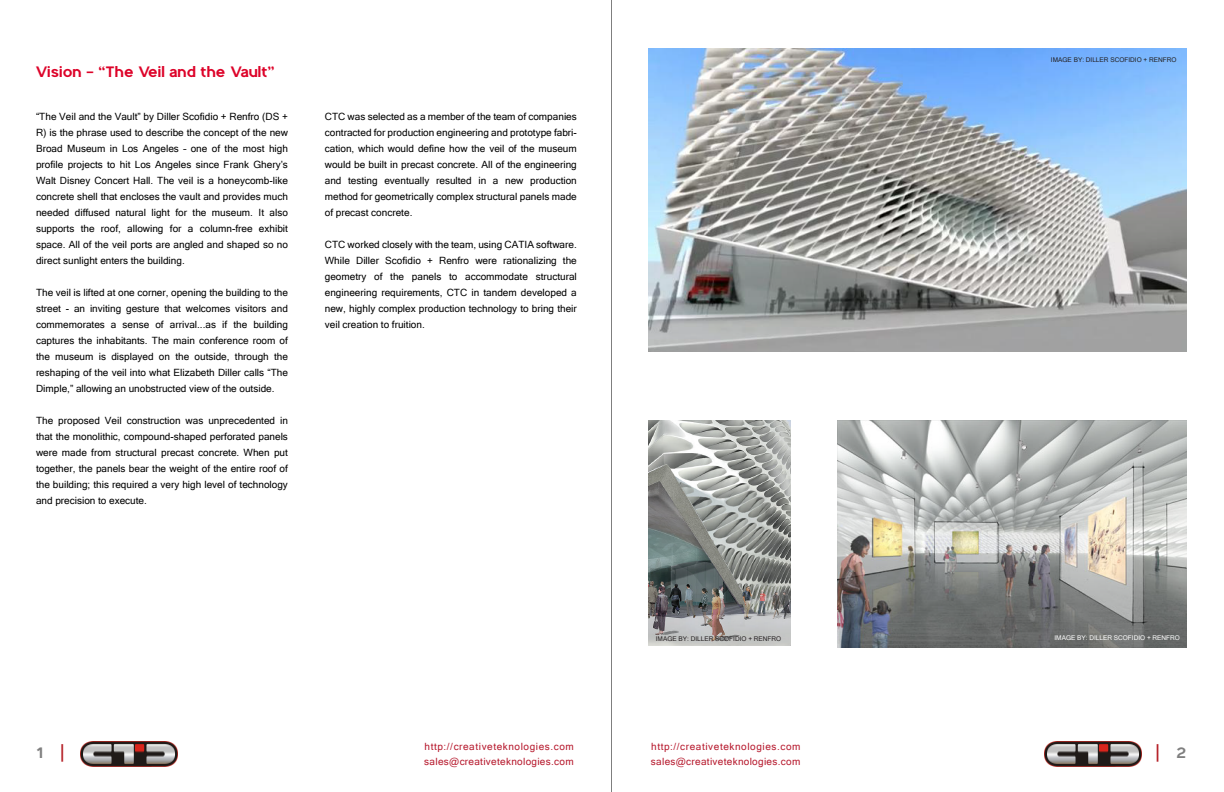
<style>
.page{position:relative;width:1224px;height:792px;background:#fff}
.page>*{position:absolute;margin:0;border:0;box-sizing:border-box;transform-origin:0 0}
.t1{font:18px "splekta";color:#dd0329}
.t2{font:18px "splekta";color:#7f7f7f}
.t3{font:18px "splekta";color:#b52027}
.t4{font:10px/16px "Microsoft Sans Serif";color:#000;text-align:justify}
.t5{font:10px/15px "Microsoft Sans Serif";letter-spacing:.03em;color:#b71b2f}
.t6{font:6.5px "Microsoft Sans Serif";color:#231f20}
.t7{font:6.5px "Microsoft Sans Serif";color:#fff}
.s1{color:#b52027}
.s2{color:#7f7f7f}
</style>
<div class="page">
<hr style="left:611px;top:0;width:1px;height:792px;background:#7f7f7f">
<img style="left:80px;top:742px;width:98px;height:25px">
<img style="left:1044px;top:741px;width:97px;height:25px">
<img style="left:837px;top:420px;width:350px;height:227px">
<img style="left:648px;top:48px;width:538px;height:303px">
<img style="left:648px;top:420px;width:143px;height:226px">
<h1 class="t1" style="left:36px;top:63px;width:241px">Vision - “The Veil and the Vault”</h1>
<p class="t4" style="left:36px;top:108px;width:254px">“The Veil and the Vault” by Diller Scofidio + Renfro (DS + R) is the phrase used to describe the concept of the new Broad Museum in Los Angeles – one of the most high profile projects to hit Los Angeles since Frank Ghery’s Walt Disney Concert Hall. The veil is a honeycomb-like concrete shell that encloses the vault and provides much needed diffused natural light for the museum. It also supports the roof, allowing for a column-free exhibit space. All of the veil ports are angled and shaped so no direct sunlight enters the building.</p>
<p class="t4" style="left:36px;top:284px;width:254px">The veil is lifted at one corner, opening the building to the street - an inviting gesture that welcomes visitors and commemorates a sense of arrival...as if the building captures the inhabitants. The main conference room of the museum is displayed on the outside, through the reshaping of the veil into what Elizabeth Diller calls “The Dimple,” allowing an unobstructed view of the outside.</p>
<p class="t4" style="left:36px;top:412px;width:253px">The proposed Veil construction was unprecedented in that the monolithic, compound-shaped perforated panels were made from structural precast concrete. When put together, the panels bear the weight of the entire roof of the building; this required a very high level of technology and precision to execute.</p>
<p class="t4" style="left:325px;top:108px;width:254px">CTC was selected as a member of the team of companies contracted for production engineering and prototype fabri&shy;cation, which would define how the veil of the museum would be built in precast concrete. All of the engineering and testing eventually resulted in a new production method for geometrically complex structural panels made of precast concrete.</p>
<p class="t4" style="left:325px;top:236px;width:253px">CTC worked closely with the team, using CATIA software.<br>While Diller Scofidio + Renfro were rationalizing the geometry of the panels to accommodate structural engineering requirements, CTC in tandem developed a new, highly complex production technology to bring their veil creation to fruition.</p>
<p class="t6" style="left:1051px;top:56px;width:127px">IMAGE BY: DILLER SCOFIDIO + RENFRO</p>
<p class="t6" style="left:656px;top:635px;width:127px">IMAGE BY: DILLER SCOFIDIO + RENFRO</p>
<p class="t7" style="left:1055px;top:634px;width:127px">IMAGE BY: DILLER SCOFIDIO + RENFRO</p>
<p class="t5" style="left:424px;top:739px;width:151px">http://creativeteknologies.com sales@creativeteknologies.com</p>
<p class="t5" style="left:651px;top:739px;width:151px">http://creativeteknologies.com sales@creativeteknologies.com</p>
<h1 class="t2" style="left:37px;top:744px;width:29px">1 <span class="s1">|</span></h1>
<h1 class="t3" style="left:1157px;top:744px;width:32px">| <span class="s2">2</span></h1>
</div>
